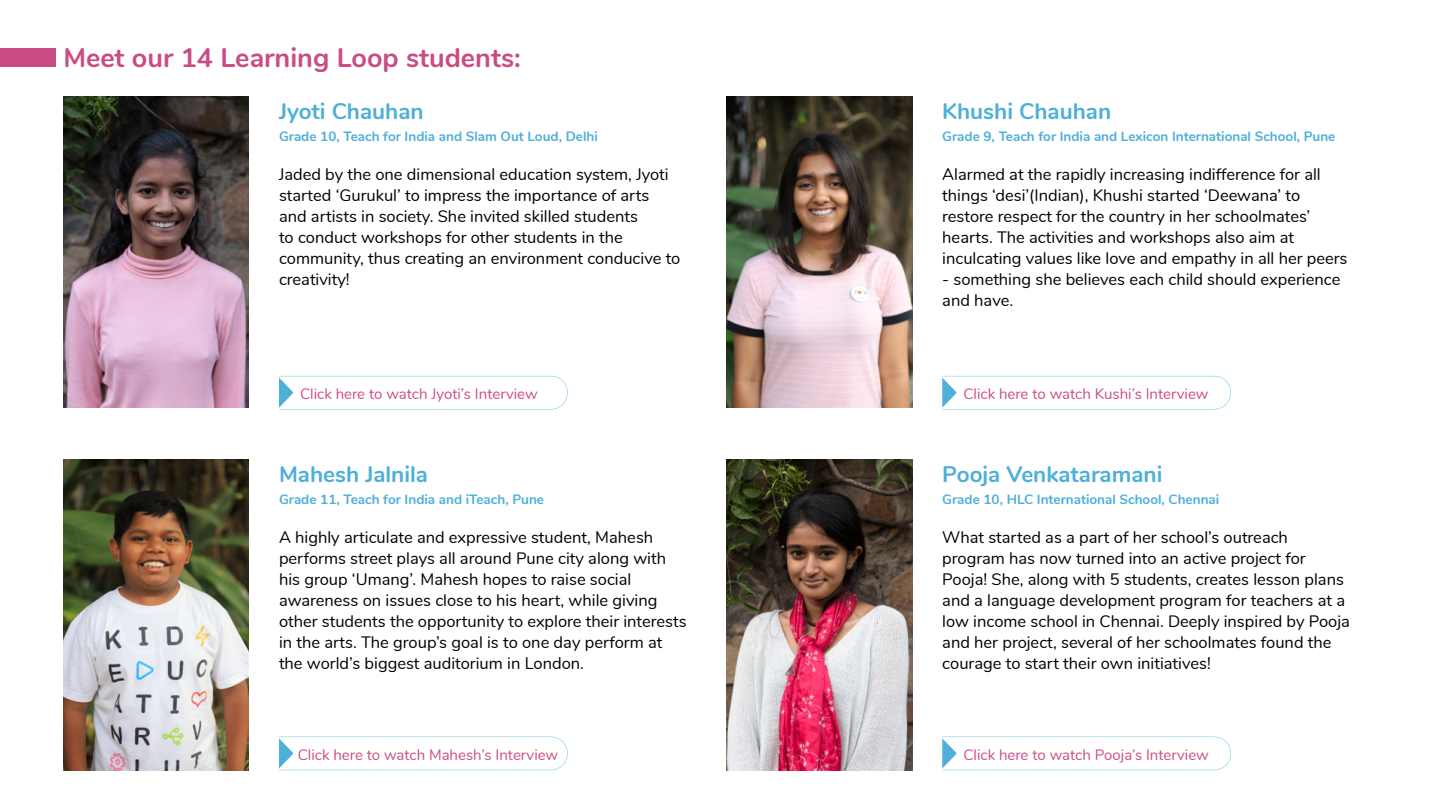
<style>
.page{position:relative;width:1440px;height:810px;background:#fff}
.page>*{position:absolute;margin:0;border:0;box-sizing:border-box;transform-origin:0 0}
.t1{font:700 27px "Nunito";color:#ca4c85}
.t2{font:700 22.5px "Nunito";color:#4eafd8}
.t3{font:16.5px/21px "Nunito";color:#000}
.t4{font:15px "Nunito";color:#cb4d86}
.t5{font:700 13.5px "Nunito";color:#4eafd8}
</style>
<div class="page">
<img style="left:63px;top:96px;width:186px;height:311px">
<img style="left:727px;top:96px;width:185px;height:311px">
<img style="left:63px;top:459px;width:186px;height:311px">
<img style="left:727px;top:459px;width:185px;height:311px">
<div style="left:0;top:48px;width:56px;height:19px;background:#ca4c85"></div>
<svg style="left:279px;top:376px;width:289px;height:33px"></svg>
<svg style="left:279px;top:737px;width:289px;height:33px"></svg>
<svg style="left:942px;top:376px;width:289px;height:33px"></svg>
<svg style="left:942px;top:737px;width:289px;height:33px"></svg>
<h1 class="t1" style="left:63px;top:38px;width:459px">Meet our 14 Learning Loop students:</h1>
<h2 class="t2" style="left:279px;top:95px;width:146px">Jyoti Chauhan</h2>
<p class="t5" style="left:279px;top:127px;width:320px">Grade 10, Teach for India and Slam Out Loud, Delhi</p>
<h2 class="t2" style="left:942px;top:95px;width:170px">Khushi Chauhan</h2>
<p class="t5" style="left:942px;top:127px;width:395px">Grade 9, Teach for India and Lexicon International School, Pune</p>
<p class="t3" style="left:279px;top:162px;width:403px">Jaded by the one dimensional education system, Jyoti started ‘Gurukul’ to impress the importance of arts and artists in society. She invited skilled students<br>to conduct workshops for other students in the community, thus creating an environment conducive to creativity!</p>
<p class="t3" style="left:942px;top:162px;width:407px">Alarmed at the rapidly increasing indifference for all things ‘desi’(Indian), Khushi started ‘Deewana’ to restore respect for the country in her schoolmates’ hearts. The activities and workshops also aim at inculcating values like love and empathy in all her peers</p>
<p class="t3" style="left:942px;top:268px;width:400px">- something she believes each child should experience and have.</p>
<p class="t4" style="left:300px;top:383px;width:239px">Click here to watch Jyoti’s Interview</p>
<h2 class="t2" style="left:279px;top:458px;width:151px">Mahesh Jalnila</h2>
<p class="t5" style="left:279px;top:490px;width:267px">Grade 11, Teach for India and iTeach, Pune</p>
<p class="t4" style="left:963px;top:383px;width:247px">Click here to watch Kushi’s Interview</p>
<h2 class="t2" style="left:942px;top:458px;width:222px">Pooja Venkataramani</h2>
<p class="t5" style="left:942px;top:490px;width:279px">Grade 10, HLC International School, Chennai</p>
<p class="t3" style="left:279px;top:526px;width:409px">A highly articulate and expressive student, Mahesh performs street plays all around Pune city along with his group ‘Umang’. Mahesh hopes to raise social awareness on issues close to his heart, while giving other students the opportunity to explore their interests in the arts. The group’s goal is to one day perform at the world’s biggest auditorium in London.</p>
<p class="t3" style="left:942px;top:526px;width:409px">What started as a part of her school’s outreach program has now turned into an active project for Pooja! She, along with 5 students, creates lesson plans and a language development program for teachers at a low income school in Chennai. Deeply inspired by Pooja and her project, several of her schoolmates found the courage to start their own initiatives!</p>
<p class="t4" style="left:298px;top:744px;width:262px">Click here to watch Mahesh’s Interview</p>
<p class="t4" style="left:963px;top:744px;width:247px">Click here to watch Pooja’s Interview</p>
</div>
